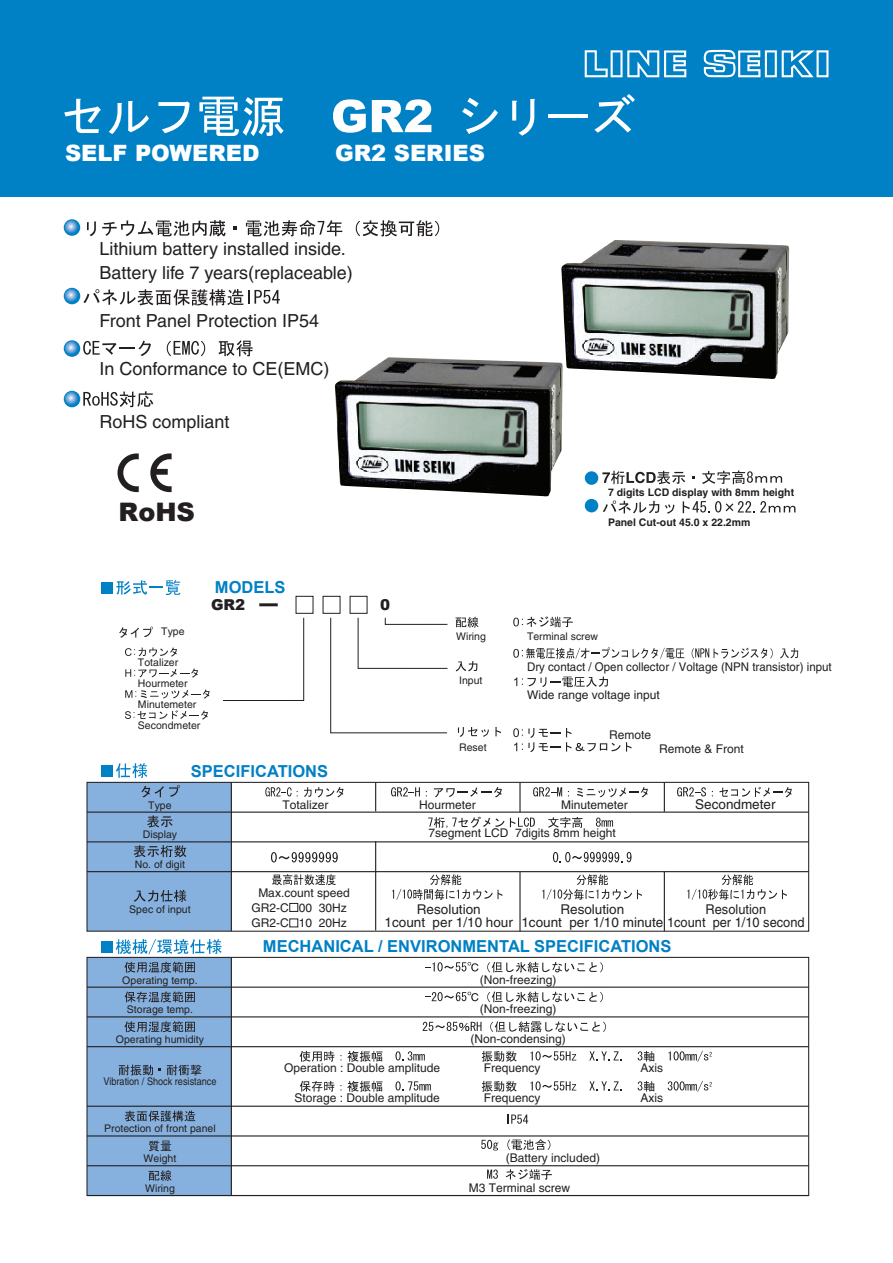
<style>
.page{position:relative;width:893px;height:1263px;background:#fff}
.page>*{position:absolute;margin:0;border:0;box-sizing:border-box;transform-origin:0 0}
.t1{font:900 25.5px "Arial";color:#231f20}
.t2{font:900 22.5px "Arial";color:#fff}
.t3{font:18px/24px "Helvetica";color:#231f20}
.t4{font:700 16.5px "Arial";color:#0080c5}
.t5{font:900 15px "Arial";color:#231f20}
.t6{font:13.5px/13.5px "Helvetica";color:#231f20;text-align:center}
.t7{font:13.5px "Helvetica";color:#231f20;scale:.95 1}
.t8{font:12px/15px "Helvetica";color:#231f20}
.t9{font:12px "Helvetica";color:#231f20;scale:.96 1}
.t10{font:10.5px/21px "Helvetica";color:#231f20}
.t11{font:700 10.5px "Helvetica";color:#231f20}
.t12{font:10.5px "Helvetica";color:#231f20;scale:.87 1}
</style>
<div class="page">
<svg style="left:117px;top:453px;width:22px;height:39px"></svg>
<svg style="left:150px;top:453px;width:22px;height:39px"></svg>
<img style="left:561px;top:240px;width:228px;height:139px">
<img style="left:335px;top:357px;width:228px;height:140px">
<div style="left:0;top:0;width:893px;height:197px;background:#0080c5"></div>
<svg style="left:64px;top:99px;width:37px;height:34px"></svg>
<svg style="left:109px;top:101px;width:40px;height:33px"></svg>
<svg style="left:158px;top:102px;width:32px;height:31px"></svg>
<svg style="left:199px;top:97px;width:85px;height:39px"></svg>
<svg style="left:333px;top:99px;width:33px;height:34px"></svg>
<svg style="left:372px;top:99px;width:59px;height:33px"></svg>
<svg style="left:462px;top:98px;width:36px;height:36px"></svg>
<svg style="left:512px;top:99px;width:23px;height:37px"></svg>
<hr style="left:549px;top:114px;width:39px;height:4px;background:#fff">
<svg style="left:594px;top:94px;width:41px;height:39px"></svg>
<svg style="left:585px;top:50px;width:101px;height:27px"></svg>
<svg style="left:704px;top:50px;width:124px;height:27px"></svg>
<svg style="left:87px;top:221px;width:9px;height:15px"></svg>
<svg style="left:102px;top:220px;width:124px;height:17px"></svg>
<svg style="left:246px;top:220px;width:96px;height:16px"></svg>
<svg style="left:356px;top:220px;width:83px;height:16px"></svg>
<svg style="left:83px;top:289px;width:197px;height:17px"></svg>
<svg style="left:83px;top:341px;width:68px;height:15px"></svg>
<svg style="left:167px;top:341px;width:38px;height:15px"></svg>
<svg style="left:219px;top:340px;width:34px;height:16px"></svg>
<svg style="left:83px;top:391px;width:70px;height:16px"></svg>
<div style="left:101px;top:582px;width:12px;height:12px;background:#0080c5"></div>
<svg style="left:116px;top:580px;width:64px;height:15px"></svg>
<div style="left:101px;top:765px;width:12px;height:12px;background:#0080c5"></div>
<svg style="left:116px;top:763px;width:31px;height:15px"></svg>
<div style="left:101px;top:941px;width:12px;height:12px;background:#0080c5"></div>
<svg style="left:116px;top:939px;width:106px;height:15px"></svg>
<div style="left:296px;top:596px;width:17px;height:18px;border:1px solid #231f20"></div>
<div style="left:350px;top:596px;width:17px;height:18px;border:1px solid #231f20"></div>
<div style="left:323px;top:596px;width:17px;height:18px;border:1px solid #231f20"></div>
<hr style="left:259px;top:603px;width:19px;height:3px;background:#231f20">
<svg style="left:513px;top:616px;width:60px;height:11px"></svg>
<svg style="left:513px;top:647px;width:171px;height:12px"></svg>
<svg style="left:692px;top:648px;width:81px;height:10px"></svg>
<svg style="left:780px;top:648px;width:18px;height:10px"></svg>
<svg style="left:514px;top:677px;width:94px;height:10px"></svg>
<svg style="left:513px;top:728px;width:119px;height:24px"></svg>
<svg style="left:330px;top:617px;width:118px;height:116px"></svg>
<svg style="left:456px;top:617px;width:22px;height:11px"></svg>
<svg style="left:456px;top:661px;width:21px;height:10px"></svg>
<svg style="left:458px;top:727px;width:31px;height:10px"></svg>
<svg style="left:495px;top:727px;width:6px;height:9px"></svg>
<svg style="left:125px;top:647px;width:52px;height:10px"></svg>
<svg style="left:125px;top:668px;width:73px;height:9px"></svg>
<svg style="left:125px;top:689px;width:85px;height:9px"></svg>
<svg style="left:125px;top:710px;width:83px;height:9px"></svg>
<svg style="left:223px;top:617px;width:81px;height:84px"></svg>
<svg style="left:119px;top:627px;width:34px;height:11px"></svg>
<svg style="left:86px;top:781px;width:724px;height:151px"></svg>
<svg style="left:86px;top:956px;width:724px;height:240px"></svg>
<div style="left:289px;top:903px;width:9px;height:9px;border:1px solid #231f20"></div>
<svg style="left:392px;top:874px;width:111px;height:26px"></svg>
<svg style="left:542px;top:874px;width:100px;height:26px"></svg>
<svg style="left:687px;top:874px;width:100px;height:26px"></svg>
<svg style="left:300px;top:1051px;width:34px;height:11px"></svg>
<svg style="left:347px;top:1051px;width:35px;height:11px"></svg>
<svg style="left:395px;top:1051px;width:30px;height:9px"></svg>
<svg style="left:482px;top:1051px;width:35px;height:11px"></svg>
<svg style="left:530px;top:1051px;width:46px;height:9px"></svg>
<svg style="left:589px;top:1051px;width:32px;height:9px"></svg>
<svg style="left:638px;top:1051px;width:16px;height:10px"></svg>
<svg style="left:668px;top:1051px;width:44px;height:11px"></svg>
<svg style="left:300px;top:1081px;width:34px;height:10px"></svg>
<svg style="left:347px;top:1081px;width:35px;height:11px"></svg>
<svg style="left:395px;top:1081px;width:36px;height:9px"></svg>
<svg style="left:482px;top:1081px;width:35px;height:11px"></svg>
<svg style="left:530px;top:1081px;width:46px;height:9px"></svg>
<svg style="left:589px;top:1081px;width:32px;height:9px"></svg>
<svg style="left:638px;top:1081px;width:16px;height:10px"></svg>
<svg style="left:668px;top:1081px;width:44px;height:11px"></svg>
<svg style="left:602px;top:471px;width:83px;height:13px"></svg>
<svg style="left:702px;top:471px;width:80px;height:13px"></svg>
<svg style="left:603px;top:500px;width:56px;height:13px"></svg>
<svg style="left:665px;top:504px;width:10px;height:10px"></svg>
<svg style="left:683px;top:501px;width:112px;height:12px"></svg>
<div style="left:585px;top:499px;width:13px;height:13px;background:#0080c5;border-radius:50%"></div>
<div style="left:585px;top:471px;width:13px;height:14px;background:#0080c5;border-radius:50%"></div>
<svg style="left:64px;top:219px;width:16px;height:17px"></svg>
<svg style="left:64px;top:220px;width:16px;height:15px"></svg>
<svg style="left:64px;top:288px;width:16px;height:16px"></svg>
<svg style="left:64px;top:289px;width:16px;height:15px"></svg>
<svg style="left:64px;top:340px;width:16px;height:17px"></svg>
<svg style="left:64px;top:341px;width:16px;height:15px"></svg>
<svg style="left:64px;top:391px;width:16px;height:16px"></svg>
<svg style="left:64px;top:392px;width:16px;height:14px"></svg>
<svg style="left:507px;top:1114px;width:21px;height:10px"></svg>
<svg style="left:481px;top:1140px;width:17px;height:10px"></svg>
<svg style="left:507px;top:1139px;width:43px;height:11px"></svg>
<svg style="left:487px;top:1169px;width:11px;height:10px"></svg>
<svg style="left:506px;top:1169px;width:46px;height:11px"></svg>
<h2 class="t2" style="left:65px;top:137px;width:196px">SELF POWERED</h2>
<h2 class="t2" style="left:335px;top:137px;width:151px">GR2 SERIES</h2>
<h3 class="t3" style="left:100px;top:237px;width:255px">Lithium battery installed inside.<br>Battery life 7 years(replaceable)</h3>
<h3 class="t3" style="left:100px;top:309px;width:221px">Front Panel Protection IP54</h3>
<h3 class="t3" style="left:100px;top:357px;width:231px">In Conformance to CE(EMC)</h3>
<h3 class="t3" style="left:100px;top:409px;width:132px">RoHS compliant</h3>
<h1 class="t1" style="left:119px;top:493px;width:78px">RoHS</h1>
<p class="t10" style="left:161px;top:620px;width:25px">Type</p>
<p class="t10" style="left:138px;top:652px;width:64px">Totalizer<br>Hourmeter<br>Minutemeter<br>Secondmeter</p>
<h3 class="t4" style="left:215px;top:576px;width:72px">MODELS</h3>
<p class="t5" style="left:211px;top:594px;width:36px">GR2</p>
<h3 class="t4" style="left:191px;top:760px;width:139px">SPECIFICATIONS</h3>
<p class="t5" style="left:380px;top:593px;width:12px">0</p>
<p class="t11" style="left:608px;top:486px;width:188px">7 digits LCD display with 8mm height</p>
<p class="t11" style="left:608px;top:515px;width:144px">Panel Cut-out 45.0 x 22.2mm</p>
<p class="t10" style="left:456px;top:626px;width:31px">Wiring</p>
<p class="t10" style="left:527px;top:626px;width:73px">Terminal screw</p>
<p class="t10" style="left:459px;top:670px;width:25px">Input</p>
<p class="t9" style="left:527px;top:660px;width:319px">Dry contact / Open collector / Voltage (NPN transistor) input</p>
<p class="t8" style="left:527px;top:687px;width:134px">Wide range voltage input</p>
<p class="t8" style="left:609px;top:727px;width:44px">Remote</p>
<p class="t8" style="left:659px;top:741px;width:86px">Remote &amp; Front</p>
<p class="t10" style="left:459px;top:737px;width:29px">Reset</p>
<p class="t10" style="left:148px;top:794px;width:25px">Type</p>
<p class="t10" style="left:143px;top:824px;width:36px">Display</p>
<p class="t10" style="left:135px;top:854px;width:52px">No. of digit</p>
<p class="t10" style="left:129px;top:898px;width:63px">Spec of input</p>
<p class="t10" style="left:122px;top:969px;width:77px">Operating temp.</p>
<p class="t10" style="left:127px;top:999px;width:67px">Storage temp.</p>
<p class="t10" style="left:116px;top:1029px;width:90px">Operating humidity</p>
<p class="t12" style="left:103px;top:1075px;width:132px">Vibration / Shock resistance</p>
<p class="t10" style="left:104px;top:1118px;width:113px">Protection of front panel</p>
<p class="t10" style="left:144px;top:1148px;width:34px">Weight</p>
<p class="t10" style="left:145px;top:1178px;width:31px">Wiring</p>
<p class="t8" style="left:282px;top:798px;width:48px">Totalizer</p>
<p class="t8" style="left:419px;top:798px;width:58px">Hourmeter</p>
<p class="t8" style="left:561px;top:798px;width:68px">Minutemeter</p>
<p class="t6" style="left:695px;top:798px;width:82px">Secondmeter</p>
<p class="t8" style="left:258px;top:886px;width:93px">Max.count speed</p>
<p class="t8" style="left:251px;top:901px;width:97px">GR2-C 00 30Hz<br>GR2-C 10 20Hz</p>
<p class="t8" style="left:428px;top:826px;width:189px">7segment LCD 7digits 8mm height</p>
<p class="t6" style="left:385px;top:902px;width:130px">Resolution<br>1count per 1/10 hour</p>
<p class="t6" style="left:521px;top:902px;width:285px;text-align:left;text-indent:39px">Resolution<br>1count per 1/10 minute 1count per 1/10 second</p>
<p class="t7" style="left:706px;top:901px;width:65px">Resolution</p>
<h3 class="t4" style="left:263px;top:935px;width:410px">MECHANICAL / ENVIRONMENTAL SPECIFICATIONS</h3>
<p class="t8" style="left:480px;top:972px;width:78px">(Non-freezing)</p>
<p class="t8" style="left:480px;top:1001px;width:78px">(Non-freezing)</p>
<p class="t8" style="left:470px;top:1031px;width:97px">(Non-condensing)</p>
<p class="t8" style="left:284px;top:1060px;width:157px">Operation : Double amplitude</p>
<p class="t8" style="left:484px;top:1060px;width:58px">Frequency</p>
<p class="t8" style="left:640px;top:1060px;width:24px">Axis</p>
<p class="t8" style="left:294px;top:1090px;width:147px">Storage : Double amplitude</p>
<p class="t8" style="left:484px;top:1090px;width:58px">Frequency</p>
<p class="t8" style="left:640px;top:1090px;width:24px">Axis</p>
<p class="t8" style="left:506px;top:1150px;width:96px">(Battery included)</p>
<p class="t8" style="left:469px;top:1180px;width:103px">M3 Terminal screw</p>
</div>
